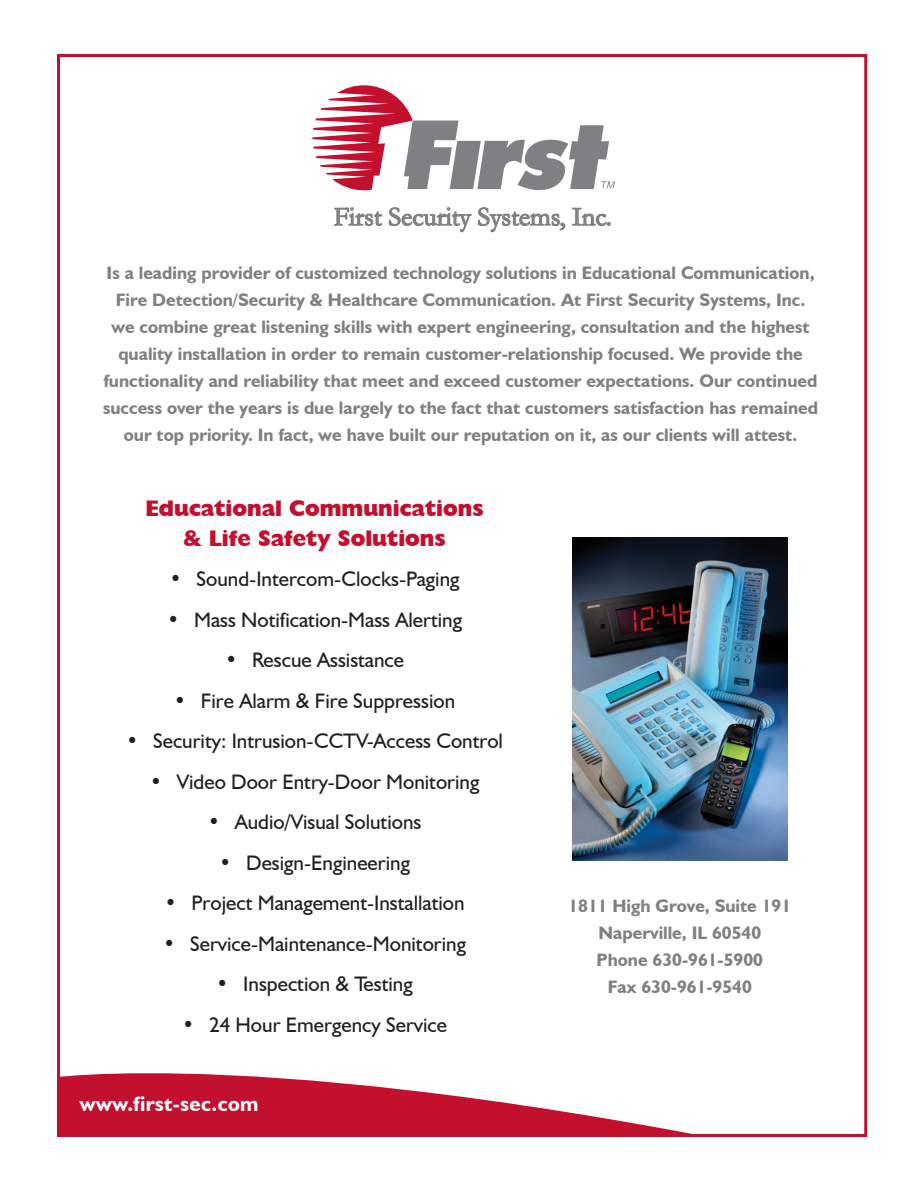
<style>
.page{position:relative;width:918px;height:1188px;background:#fff}
.page>*{position:absolute;margin:0;border:0;box-sizing:border-box;transform-origin:0 0}
.t1{font:26.85px "Garamond";color:#7e8083}
.subhead{font:800 22.5px/30px "Humanist 521 BT";color:#c3102f;text-align:center}
.t2{font:21px "Humanist 521 BT";color:#231f20}
.t3{font:700 21px "Humanist 521 BT";letter-spacing:.02em;color:#fff}
.body_flyer{font:700 18px/27px "Humanist 521 BT";color:#7e8083;text-align:center}
</style>
<div class="page">
<img style="left:572px;top:537px;width:215px;height:323px">
<svg style="left:312px;top:85px;width:303px;height:148px"></svg>
<svg style="left:57px;top:1040px;width:811px;height:97px"></svg>
<p class="t1" style="left:334px;top:199px;width:279px">First Security Systems, Inc.</p>
<p class="body_flyer" style="left:103px;top:259px;width:716px">Is a leading provider of customized technology solutions in Educational Communication, Fire Detection/Security &amp; Healthcare Communication. At First Security Systems, Inc. we combine great listening skills with expert engineering, consultation and the highest quality installation in order to remain customer-relationship focused. We provide the functionality and reliability that meet and exceed customer expectations. Our continued success over the years is due largely to the fact that customers satisfaction has remained our top priority. In fact, we have built our reputation on it, as our clients will attest.</p>
<p class="subhead" style="left:145px;top:492px;width:340px">Educational Communications &amp; Life Safety Solutions</p>
<p class="t2" style="left:170px;top:566px;width:292px">• Sound-Intercom-Clocks-Paging</p>
<p class="t2" style="left:167px;top:606px;width:297px">• Mass Notification-Mass Alerting</p>
<p class="t2" style="left:225px;top:647px;width:180px">• Rescue Assistance</p>
<p class="t2" style="left:174px;top:687px;width:283px">• Fire Alarm &amp; Fire Suppression</p>
<p class="t2" style="left:126px;top:728px;width:378px">• Security: Intrusion-CCTV-Access Control</p>
<p class="t2" style="left:150px;top:768px;width:331px">• Video Door Entry-Door Monitoring</p>
<p class="t2" style="left:208px;top:809px;width:215px">• Audio/Visual Solutions</p>
<p class="t2" style="left:219px;top:849px;width:192px">• Design-Engineering</p>
<p class="t2" style="left:165px;top:890px;width:302px">• Project Management-Installation</p>
<p class="t2" style="left:163px;top:930px;width:305px">• Service-Maintenance-Monitoring</p>
<p class="t2" style="left:216px;top:971px;width:198px">• Inspection &amp; Testing</p>
<p class="t2" style="left:182px;top:1011px;width:267px">• 24 Hour Emergency Service</p>
<p class="t3" style="left:80px;top:1091px;width:180px">www.first-sec.com</p>
<p class="body_flyer" style="left:568px;top:892px;width:224px">1811 High Grove, Suite 191<br>Naperville, IL 60540<br>Phone 630-961-5900<br>Fax 630-961-9540</p>
</div>
